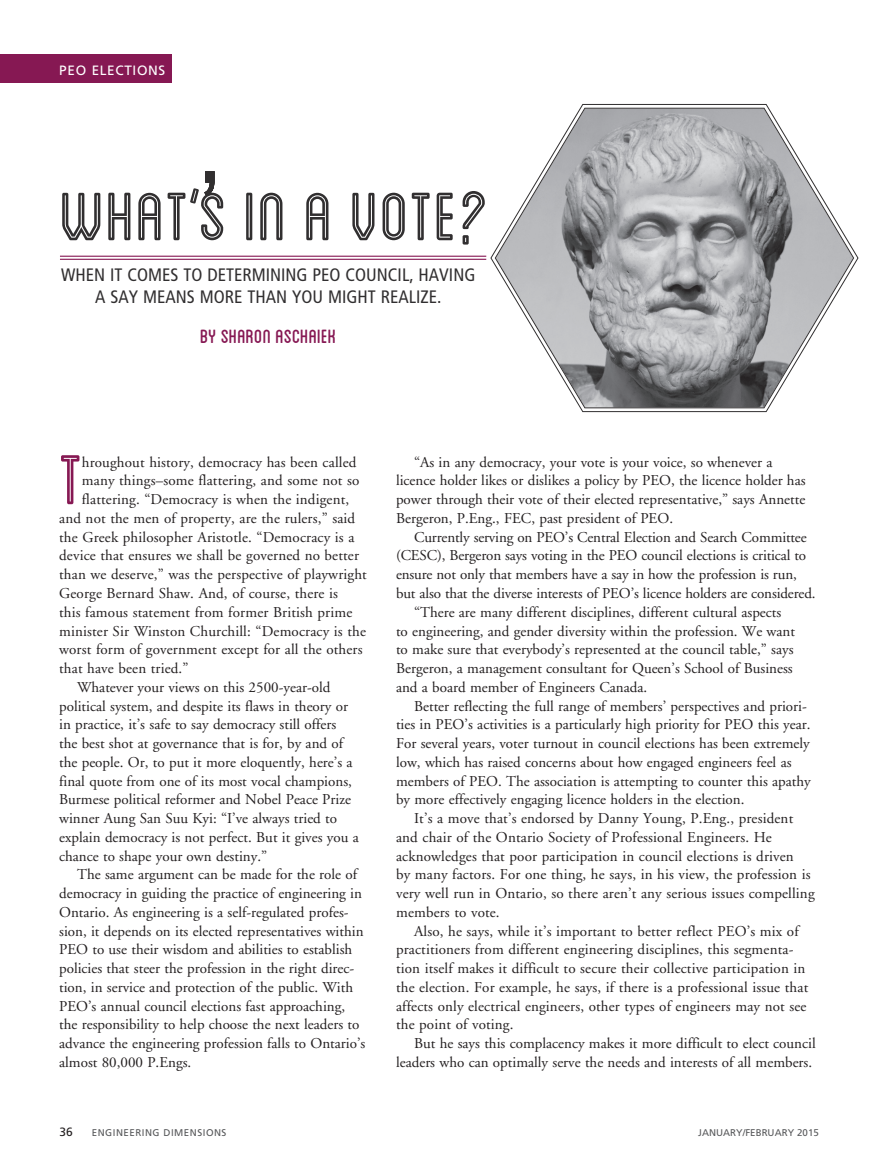
<style>
.page{position:relative;width:878px;height:1175px;background:#fff}
.page>*{position:absolute;margin:0;border:0;box-sizing:border-box;transform-origin:0 0}
.t1{font:98.85px "Blanch Caps Inline";color:#861853}
.t2{font:96px "Blanch Caps Inline";color:#312f30}
.t3{font:27px "Blanch Caps";color:#861853}
.t4{font:condensed 18px/22.5px "Frutiger";color:#312f30;text-align:center}
.t5{font:15px/18.8px "Adobe Garamond";color:#231f20}
.t6{font:13.5px "Frutiger";letter-spacing:.05em;color:#fff}
.t7{font:12px "Frutiger";color:#231f20}
.t8{font:9.75px "Frutiger";letter-spacing:.05em;color:#57585a}
.t9{font:9.75px "Frutiger";color:#57585a}
</style>
<div class="page">
<div style="left:0;top:54px;width:172px;height:29px;background:#861853"></div>
<svg style="left:490px;top:104px;width:369px;height:308px"></svg>
<svg style="left:494px;top:107px;width:360px;height:301px"></svg>
<hr style="left:60px;top:256px;width:426px;height:1px;background:#861853">
<hr style="left:60px;top:259px;width:426px;height:1px;background:#861853">
<svg style="left:190px;top:188px;width:9px;height:16px"></svg>
<p class="t6" style="left:59px;top:62px;width:108px">PEO ELECTIONS</p>
<h2 class="t2" style="left:59px;top:173px;width:432px">What’s in a vote?</h2>
<p class="t4" style="left:61px;top:263px;width:415px">WHEN IT COMES TO DETERMINING PEO COUNCIL, HAVING<br>A SAY MEANS MORE THAN YOU MIGHT REALIZE.</p>
<h3 class="t3" style="left:200px;top:323px;width:138px">by sharon aschaiek</h3>
<h1 class="t1" style="left:59px;top:435px;width:26px">T</h1>
<p class="t5" style="left:82px;top:453px;width:276px">hroughout history, democracy has been called</p>
<p class="t5" style="left:82px;top:472px;width:279px">many things–some flattering, and some not so</p>
<p class="t5" style="left:82px;top:490px;width:269px">flattering. “Democracy is when the indigent,</p>
<p class="t5" style="left:59px;top:509px;width:297px">and not the men of property, are the rulers,” said</p>
<p class="t5" style="left:59px;top:528px;width:297px">the Greek philosopher Aristotle. “Democracy is a</p>
<p class="t5" style="left:59px;top:547px;width:301px">device that ensures we shall be governed no better</p>
<p class="t5" style="left:59px;top:565px;width:309px">than we deserve,” was the perspective of playwright</p>
<p class="t5" style="left:59px;top:584px;width:280px">George Bernard Shaw. And, of course, there is</p>
<p class="t5" style="left:59px;top:603px;width:294px">this famous statement from former British prime</p>
<p class="t5" style="left:59px;top:622px;width:308px">minister Sir Winston Churchill: “Democracy is the</p>
<p class="t5" style="left:59px;top:640px;width:305px">worst form of government except for all the others</p>
<p class="t5" style="left:59px;top:659px;width:131px">that have been tried.”</p>
<p class="t5" style="left:77px;top:678px;width:255px">Whatever your views on this 2500-year-old</p>
<p class="t5" style="left:59px;top:697px;width:290px">political system, and despite its flaws in theory or</p>
<p class="t5" style="left:59px;top:715px;width:279px">in practice, it’s safe to say democracy still offers</p>
<p class="t5" style="left:59px;top:734px;width:285px">the best shot at governance that is for, by and of</p>
<p class="t5" style="left:59px;top:753px;width:295px">the people. Or, to put it more eloquently, here’s a</p>
<p class="t5" style="left:59px;top:772px;width:294px">final quote from one of its most vocal champions,</p>
<p class="t5" style="left:59px;top:790px;width:293px">Burmese political reformer and Nobel Peace Prize</p>
<p class="t5" style="left:59px;top:809px;width:279px">winner Aung San Suu Kyi: “I’ve always tried to</p>
<p class="t5" style="left:59px;top:828px;width:301px">explain democracy is not perfect. But it gives you a</p>
<p class="t5" style="left:59px;top:847px;width:209px">chance to shape your own destiny.”</p>
<p class="t5" style="left:77px;top:865px;width:281px">The same argument can be made for the role of</p>
<p class="t5" style="left:59px;top:884px;width:304px">democracy in guiding the practice of engineering in</p>
<p class="t5" style="left:59px;top:903px;width:291px">Ontario. As engineering is a self-regulated profes-</p>
<p class="t5" style="left:59px;top:922px;width:306px">sion, it depends on its elected representatives within</p>
<p class="t5" style="left:59px;top:940px;width:294px">PEO to use their wisdom and abilities to establish</p>
<p class="t5" style="left:59px;top:959px;width:297px">policies that steer the profession in the right direc-</p>
<p class="t5" style="left:59px;top:978px;width:295px">tion, in service and protection of the public. With</p>
<p class="t5" style="left:59px;top:997px;width:287px">PEO’s annual council elections fast approaching,</p>
<p class="t5" style="left:59px;top:1015px;width:302px">the responsibility to help choose the next leaders to</p>
<p class="t5" style="left:59px;top:1034px;width:308px">advance the engineering profession falls to Ontario’s</p>
<p class="t5" style="left:59px;top:1053px;width:134px">almost 80,000 P.Engs.</p>
<p class="t5" style="left:396px;top:453px;width:411px;text-indent:18px">“As in any democracy, your vote is your voice, so whenever a licence holder likes or dislikes a policy by PEO, the licence holder has power through their vote of their elected representative,” says Annette Bergeron, P.Eng., FEC, past president of PEO.</p>
<p class="t5" style="left:414px;top:528px;width:394px">Currently serving on PEO’s Central Election and Search Committee</p>
<p class="t5" style="left:396px;top:547px;width:411px">(CESC), Bergeron says voting in the PEO council elections is critical to</p>
<p class="t5" style="left:396px;top:565px;width:402px">ensure not only that members have a say in how the profession is run,</p>
<p class="t5" style="left:396px;top:584px;width:421px">but also that the diverse interests of PEO’s licence holders are considered.</p>
<p class="t5" style="left:414px;top:603px;width:369px">“There are many different disciplines, different cultural aspects</p>
<p class="t5" style="left:396px;top:622px;width:400px">to engineering, and gender diversity within the profession. We want</p>
<p class="t5" style="left:396px;top:640px;width:399px">to make sure that everybody’s represented at the council table,” says</p>
<p class="t5" style="left:396px;top:659px;width:398px">Bergeron, a management consultant for Queen’s School of Business</p>
<p class="t5" style="left:396px;top:678px;width:253px">and a board member of Engineers Canada.</p>
<p class="t5" style="left:414px;top:697px;width:394px">Better reflecting the full range of members’ perspectives and priori-</p>
<p class="t5" style="left:396px;top:715px;width:416px">ties in PEO’s activities is a particularly high priority for PEO this year.</p>
<p class="t5" style="left:396px;top:734px;width:415px">For several years, voter turnout in council elections has been extremely</p>
<p class="t5" style="left:396px;top:753px;width:397px">low, which has raised concerns about how engaged engineers feel as</p>
<p class="t5" style="left:396px;top:772px;width:416px">members of PEO. The association is attempting to counter this apathy</p>
<p class="t5" style="left:396px;top:790px;width:350px">by more effectively engaging licence holders in the election.</p>
<p class="t5" style="left:414px;top:809px;width:381px">It’s a move that’s endorsed by Danny Young, P.Eng., president</p>
<p class="t5" style="left:396px;top:828px;width:377px">and chair of the Ontario Society of Professional Engineers. He</p>
<p class="t5" style="left:396px;top:847px;width:399px">acknowledges that poor participation in council elections is driven</p>
<p class="t5" style="left:396px;top:865px;width:416px">by many factors. For one thing, he says, in his view, the profession is</p>
<p class="t5" style="left:396px;top:884px;width:420px">very well run in Ontario, so there aren’t any serious issues compelling</p>
<p class="t5" style="left:396px;top:903px;width:105px">members to vote.</p>
<p class="t5" style="left:414px;top:922px;width:386px">Also, he says, while it’s important to better reflect PEO’s mix of</p>
<p class="t5" style="left:396px;top:940px;width:399px">practitioners from different engineering disciplines, this segmenta-</p>
<p class="t5" style="left:396px;top:959px;width:411px">tion itself makes it difficult to secure their collective participation in</p>
<p class="t5" style="left:396px;top:978px;width:414px">the election. For example, he says, if there is a professional issue that</p>
<p class="t5" style="left:396px;top:997px;width:412px">affects only electrical engineers, other types of engineers may not see</p>
<p class="t5" style="left:396px;top:1015px;width:119px">the point of voting.</p>
<p class="t5" style="left:414px;top:1034px;width:403px">But he says this complacency makes it more difficult to elect council</p>
<p class="t5" style="left:396px;top:1053px;width:417px">leaders who can optimally serve the needs and interests of all members.</p>
<p class="t7" style="left:59px;top:1124px;width:15px">36</p>
<p class="t8" style="left:92px;top:1126px;width:136px">ENGINEERING DIMENSIONS</p>
<p class="t9" style="left:698px;top:1126px;width:122px">JAN UARY/FE BRUARY 2015</p>
</div>
